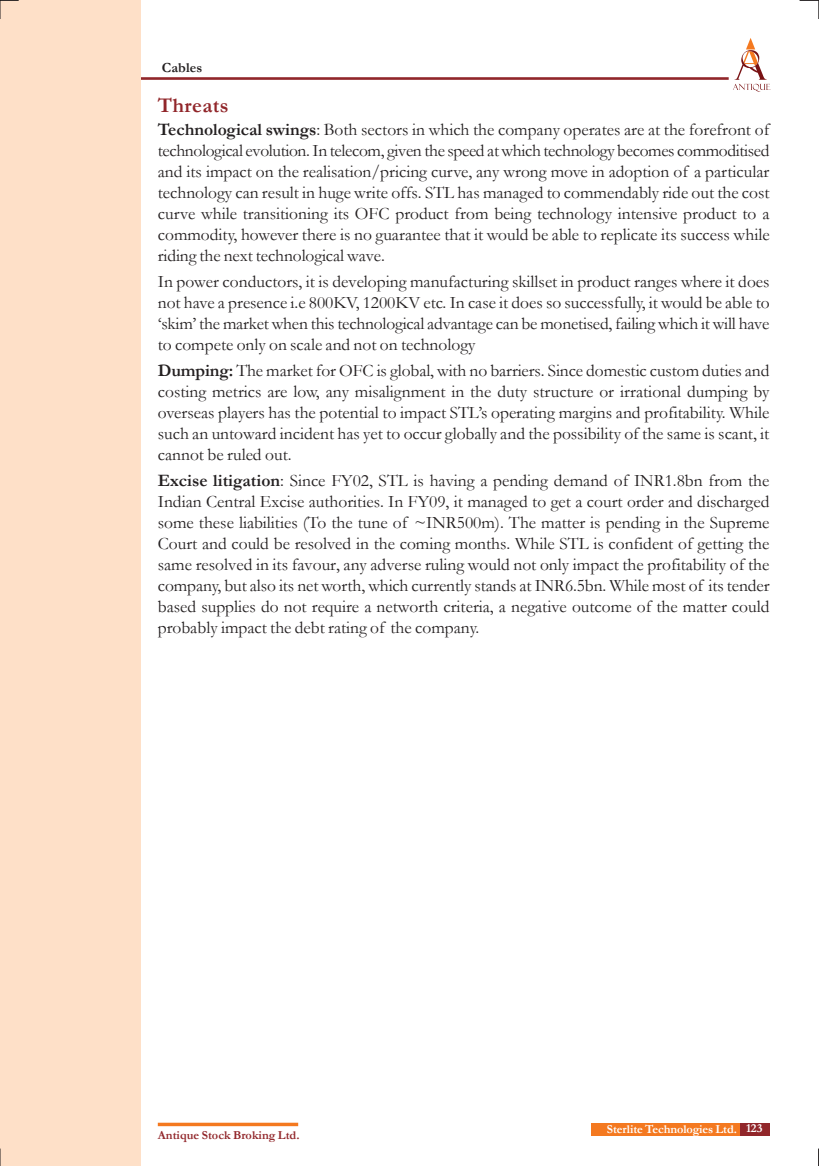
<style>
.page{position:relative;width:819px;height:1166px;background:#fff}
.page>*{position:absolute;margin:0;border:0;box-sizing:border-box;transform-origin:0 0}
.t1{font:700 21px "Garamond";letter-spacing:.02em;color:#91262a}
.t2{font:17.5px/21px "Garamond";color:#231f20;text-align:justify}
.t3{font:700 14px "Garamond";letter-spacing:.01em;color:#231f20}
.t4{font:700 12.25px "Garamond";letter-spacing:-.005em;color:#fff}
.t5{font:700 12.25px "Garamond";letter-spacing:.005em;color:#91262a}
.s1{font-weight:700}
</style>
<div class="page">
<hr style="left:135px;top:77px;width:594px;height:3px;background:#91262a">
<div style="left:738px;top:1122px;width:31px;height:13px;background:#91262a"></div>
<div style="left:591px;top:1122px;width:148px;height:13px;background:#f47920"></div>
<div style="left:0;top:0;width:141px;height:1165px;background:#fee0c8"></div>
<svg style="left:158px;top:1122px;width:140px;height:4px"></svg>
<svg style="left:0;top:1148px;width:1px;height:18px"></svg>
<svg style="left:0;top:0;width:19px;height:19px"></svg>
<svg style="left:800px;top:0;width:19px;height:19px"></svg>
<svg style="left:818px;top:1148px;width:1px;height:18px"></svg>
<svg style="left:733px;top:38px;width:37px;height:54px"></svg>
<p class="t3" style="left:162px;top:60px;width:42px">Cables</p>
<p class="t1" style="left:158px;top:94px;width:72px">Threats</p>
<p class="t2" style="left:158px;top:119px;width:613px"><span class="s1">Technological swings</span>: Both sectors in which the company operates are at the forefront of technological evolution. In telecom, given the speed at which technology becomes commoditised and its impact on the realisation/pricing curve, any wrong move in adoption of a particular technology can result in huge write offs. STL has managed to commendably ride out the cost curve while transitioning its OFC product from being technology intensive product to a commodity, however there is no guarantee that it would be able to replicate its success while riding the next technological wave.</p>
<p class="t2" style="left:158px;top:271px;width:613px">In power conductors, it is developing manufacturing skillset in product ranges where it does not have a presence i.e 800KV, 1200KV etc. In case it does so successfully, it would be able to ‘skim’ the market when this technological advantage can be monetised, failing which it will have to compete only on scale and not on technology</p>
<p class="t2" style="left:158px;top:360px;width:613px"><span class="s1">Dumping:</span> The market for OFC is global, with no barriers. Since domestic custom duties and costing metrics are low, any misalignment in the duty structure or irrational dumping by overseas players has the potential to impact STL’s operating margins and profitability. While such an untoward incident has yet to occur globally and the possibility of the same is scant, it cannot be ruled out.</p>
<p class="t2" style="left:158px;top:470px;width:613px"><span class="s1">Excise litigation</span>: Since FY02, STL is having a pending demand of INR1.8bn from the Indian Central Excise authorities. In FY09, it managed to get a court order and discharged some these liabilities (To the tune of ~INR500m). The matter is pending in the Supreme Court and could be resolved in the coming months. While STL is confident of getting the same resolved in its favour, any adverse ruling would not only impact the profitability of the company, but also its net worth, which currently stands at INR6.5bn. While most of its tender based supplies do not require a networth criteria, a negative outcome of the matter could probably impact the debt rating of the company.</p>
<p class="t5" style="left:158px;top:1128px;width:143px">Antique Stock Broking Ltd.</p>
<p class="t4" style="left:607px;top:1122px;width:157px">Sterlite Technologies Ltd. 123</p>
</div>
